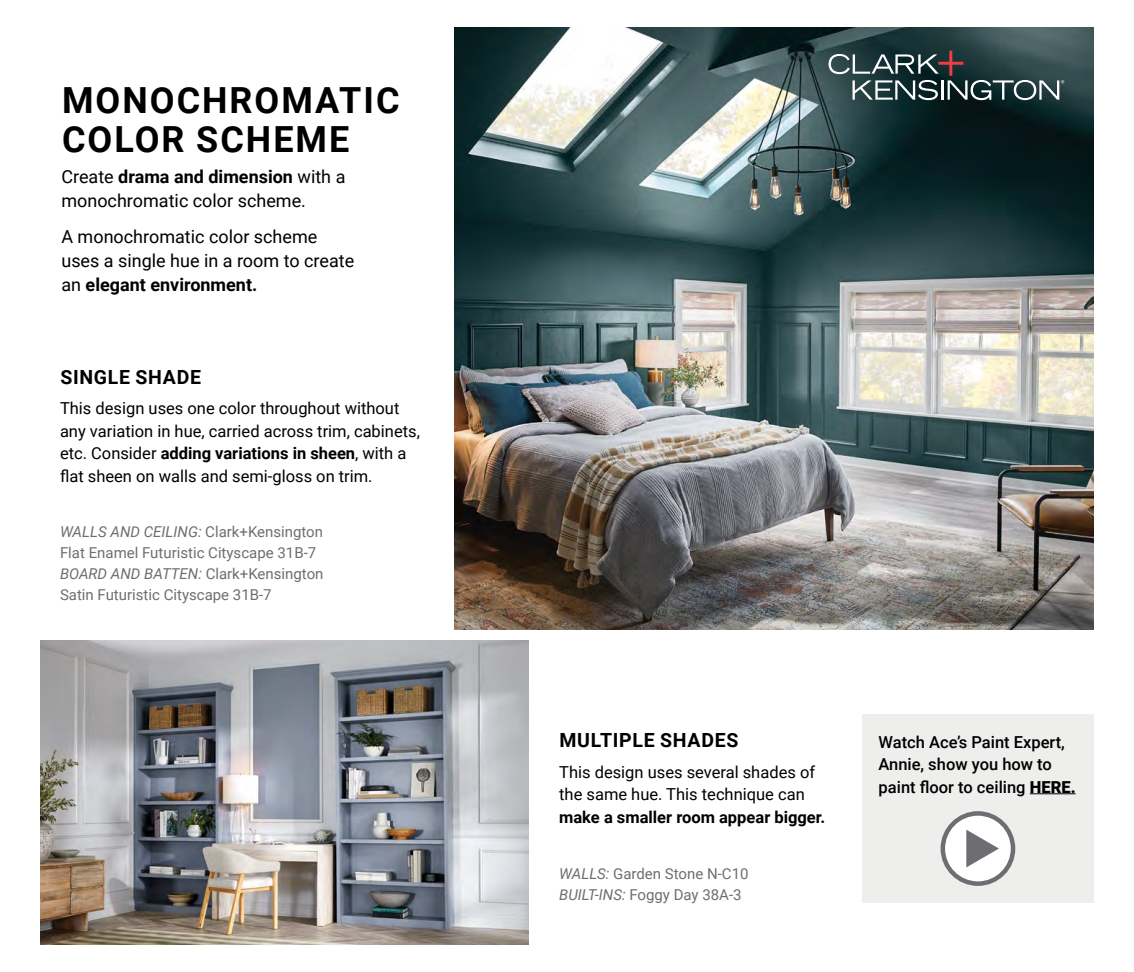
<style>
.page{position:relative;width:1134px;height:972px;background:#fff}
.page>*{position:absolute;margin:0;border:0;box-sizing:border-box;transform-origin:0 0}
.t1{font:700 36px/39px "Roboto";letter-spacing:.055em;color:#000}
.t2{font:700 19.5px "Roboto";letter-spacing:.035em;color:#000}
.t3{font:18px/24px "Roboto";color:#000}
.t4{font:16.5px/22.5px "Roboto";color:#000}
.t5{font:500 16.5px/22.5px "Roboto";color:#000}
.t6{font:700 16.5px "Roboto";color:#000}
.t7{font:15px/21px "Roboto";color:#6d6e71}
.s1{font-weight:700}
.s2{font-style:italic}
.s3{font-weight:900}
</style>
<div class="page">
<img style="left:40px;top:640px;width:488px;height:305px">
<img style="left:455px;top:27px;width:639px;height:602px">
<svg style="left:829px;top:51px;width:235px;height:49px;background:#435659"></svg>
<div style="left:862px;top:715px;width:232px;height:188px;background:#eeeeed"></div>
<hr style="left:1030px;top:793px;width:46px;height:1px;background:#000">
<svg style="left:943px;top:813px;width:70px;height:71px;background:#ebecec"></svg>
<div style="left:941px;top:811px;width:74px;height:75px;border:4px solid #6d6e71;border-radius:50%"></div>
<svg style="left:966px;top:830px;width:33px;height:37px"></svg>
<h1 class="t1" style="left:62px;top:79px;width:339px">MONOCHROMATIC<br>COLOR SCHEME</h1>
<p class="t3" style="left:61px;top:164px;width:286px">Create <span class="s1">drama and dimension</span> with a monochromatic color scheme.</p>
<p class="t3" style="left:61px;top:224px;width:294px">A monochromatic color scheme uses a single hue in a room to create an <span class="s1">elegant environment.</span></p>
<p class="t2" style="left:60px;top:363px;width:142px">SINGLE SHADE</p>
<p class="t4" style="left:60px;top:396px;width:361px">This design uses one color throughout without any variation in hue, carried across trim, cabinets, etc. Consider <span class="s1">adding variations in sheen</span>, with a flat sheen on walls and semi-gloss on trim.</p>
<p class="t7" style="left:60px;top:521px;width:265px"><span class="s2">WALLS AND CEILING:</span> Clark+Kensington Flat Enamel Futuristic Cityscape 31B-7<br><span class="s2">BOARD AND BATTEN:</span> Clark+Kensington Satin Futuristic Cityscape 31B-7</p>
<p class="t2" style="left:560px;top:727px;width:180px">MULTIPLE SHADES</p>
<p class="t4" style="left:559px;top:760px;width:257px">This design uses several shades of the same hue. This technique can</p>
<p class="t6" style="left:559px;top:805px;width:268px">make a smaller room appear bigger.</p>
<p class="t7" style="left:559px;top:863px;width:191px"><span class="s2">WALLS:</span> Garden Stone N-C10<br><span class="s2">BUILT-INS:</span> Foggy Day 38A-3</p>
<p class="t5" style="left:879px;top:730px;width:199px">Watch Ace’s Paint Expert,<br>Annie, show you how to paint floor to ceiling <span class="s3">HERE.</span></p>
</div>
